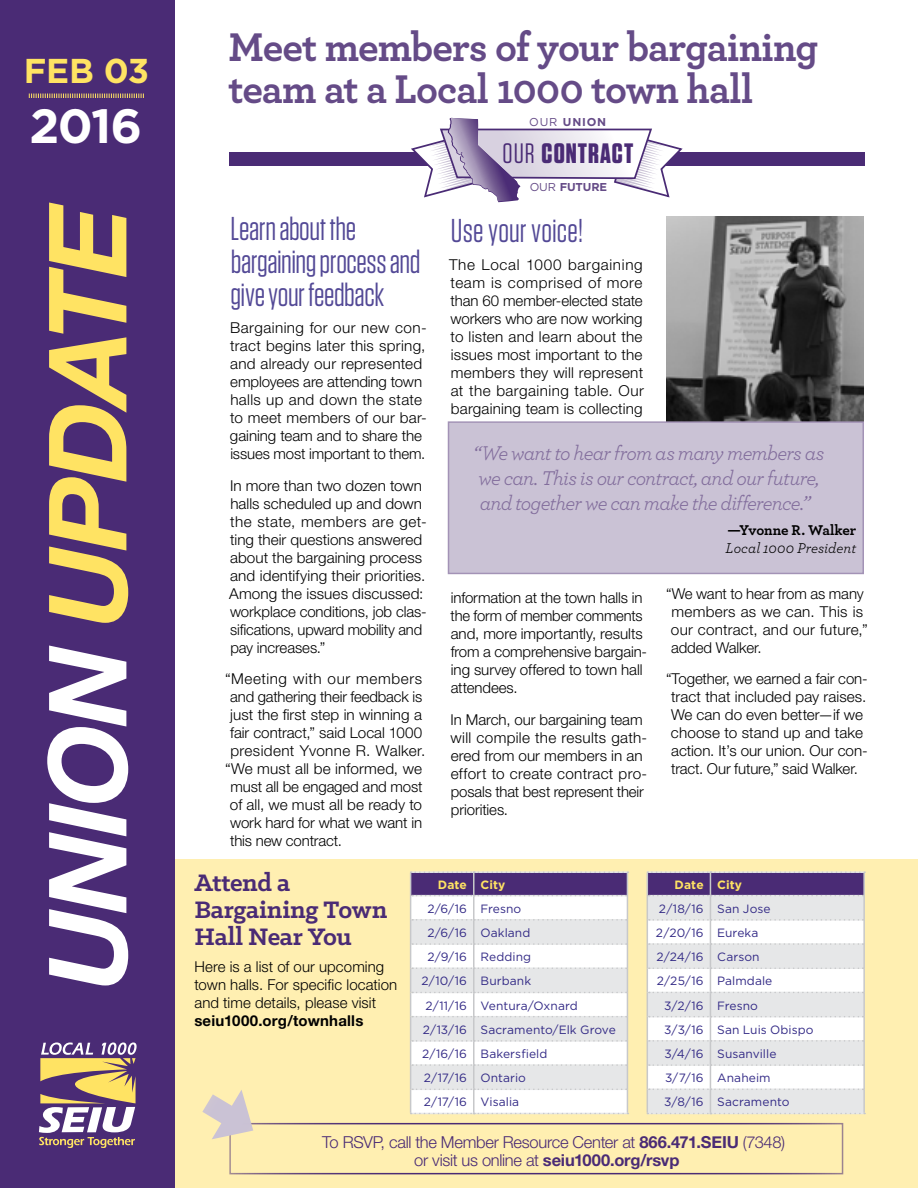
<style>
.page{position:relative;width:918px;height:1188px;background:#fff}
.page>*{position:absolute;margin:0;border:0;box-sizing:border-box;transform-origin:0 0}
.t1{font:700 48px "Gotham";color:#fff}
.t2{font:700 42px/42px "Archer";letter-spacing:-.025em;color:#654b87}
.t3{font:700 34.5px "Gotham";color:#ffe363}
.t4{font:33px/33px "Tungsten";letter-spacing:-.015em;color:#534996}
.t5{font:33px "Tungsten";letter-spacing:.005em;color:#534996}
.t6{font:700 28.05px "Tungsten";letter-spacing:.04em;color:#4a2b75}
.t7{font:700 27px/27px "Klinic Slab";letter-spacing:-.01em;color:#4a2b75}
.t8{font:italic 20.85px/25.3px "Archer";letter-spacing:-.04em;color:#826d9c}
.t9{font:300 16.5px/18px "Helvetica Neue LT Std";letter-spacing:-.02em;color:#4a2b75}
.t10{font:300 15px/18px "Helvetica Neue LT Std";color:#000}
.t11{font:300 15px "Helvetica Neue LT Std";letter-spacing:.025em;color:#000}
.t12{font:300 15px "Helvetica Neue LT Std";letter-spacing:.035em;color:#000}
.t13{font:700 15px "Helvetica Neue LT Std";letter-spacing:.015em;color:#000}
.t14{font:italic 14.85px "Archer";color:#000}
.t15{font:700 14.85px "Archer";letter-spacing:-.01em;color:#000}
.t16{font:12px "Gotham";letter-spacing:.005em;color:#332a86}
.t17{font:700 12px "Gotham";letter-spacing:.005em;color:#ffe363}
.t18{font:700 11.4px "Gotham";letter-spacing:-.01em;color:#654b87}
.s1{font-weight:400}
.s2{font-family:"Helvetica Neue";font-weight:700}
.s3{font-weight:700}
</style>
<div class="page">
<div style="left:0;top:0;width:176px;height:1188px;background:#4a2b75"></div>
<svg style="left:49px;top:202px;width:79px;height:421px"></svg>
<svg style="left:47px;top:646px;width:81px;height:339px"></svg>
<svg style="left:39px;top:1042px;width:98px;height:106px"></svg>
<svg style="left:29px;top:94px;width:115px;height:4px"></svg>
<div style="left:229px;top:152px;width:636px;height:14px;background:#4a2b75"></div>
<img style="left:666px;top:216px;width:198px;height:205px">
<div style="left:448px;top:422px;width:415px;height:151px;background:#cac2d5"></div>
<div style="left:448px;top:421px;width:416px;height:153px;border:1px solid #a393b6"></div>
<div style="left:176px;top:860px;width:742px;height:328px;background:#ffefb1"></div>
<svg style="left:410px;top:871px;width:218px;height:243px;background:#e2e0e7"></svg>
<svg style="left:647px;top:871px;width:218px;height:243px;background:#e0dee5"></svg>
<hr style="left:863px;top:1041px;width:2px;height:24px;background:#c7c8ca">
<div style="left:229px;top:1123px;width:614px;height:51px;border:2px solid #4a2b75"></div>
<svg style="left:202px;top:1090px;width:63px;height:58px"></svg>
<svg style="left:411px;top:118px;width:272px;height:84px"></svg>
<h3 class="t3" style="left:24px;top:50px;width:127px">FEB 03</h3>
<h1 class="t1" style="left:29px;top:98px;width:114px">2016</h1>
<h2 class="t2" style="left:228px;top:23px;width:591px">Meet members of your bargaining team at a Local 1000 town hall</h2>
<h3 class="t4" style="left:231px;top:213px;width:191px">Learn about the bargaining process and give your feedback</h3>
<p class="t10" style="left:230px;top:318px;width:198px">Bargaining for our new con&shy;tract begins later this spring, and already our represented employees are attending town halls up and down the state to meet members of our bar&shy;gaining team and to share the issues most important to them.</p>
<p class="t10" style="left:229px;top:476px;width:199px">In more than two dozen town halls scheduled up and down the state, members are get&shy;ting their questions answered about the bargaining process and identifying their priorities.<br>Among the issues discussed: workplace conditions, job clas&shy;sifications, upward mobility and pay increases.”</p>
<p class="t12" style="left:225px;top:669px;width:199px">“Meeting with our members</p>
<p class="t10" style="left:230px;top:687px;width:193px">and gathering their feedback is</p>
<p class="t10" style="left:230px;top:705px;width:193px">just the first step in winning a</p>
<p class="t10" style="left:230px;top:723px;width:193px">fair contract,” said Local 1000</p>
<p class="t11" style="left:230px;top:741px;width:197px">president Yvonne R. Walker.</p>
<p class="t10" style="left:225px;top:759px;width:199px">“We must all be informed, we</p>
<p class="t10" style="left:230px;top:777px;width:194px">must all be engaged and most</p>
<p class="t10" style="left:230px;top:795px;width:194px">of all, we must all be ready to</p>
<p class="t10" style="left:230px;top:813px;width:194px">work hard for what we want in</p>
<p class="t10" style="left:230px;top:831px;width:113px">this new contract.</p>
<p class="t18" style="left:529px;top:115px;width:79px"><span class="s1">OUR</span> UNION</p>
<h3 class="t6" style="left:502px;top:138px;width:132px"><span class="s1">OUR</span> CONTRACT</h3>
<p class="t18" style="left:530px;top:180px;width:79px"><span class="s1">OUR</span> FUTURE</p>
<h3 class="t5" style="left:451px;top:214px;width:134px">Use your voice!</h3>
<p class="t10" style="left:449px;top:255px;width:196px;text-align:justify">The Local 1000 bargaining team is comprised of more than 60 member-elected state workers who are now working to listen and learn about the issues most important to the members they will represent at the bargaining table. Our bargaining team is collecting</p>
<h3 class="t8" style="left:473px;top:439px;width:353px">“We want to hear from as many members as we can. This is our contract, and our future, and together we can make the difference.”</h3>
<p class="t15" style="left:728px;top:518px;width:130px">—Yvonne R. Walker</p>
<p class="t14" style="left:726px;top:537px;width:132px">Local 1000 President</p>
<p class="t10" style="left:451px;top:588px;width:198px">information at the town halls in the form of member comments and, more importantly, results from a comprehensive bargain&shy;ing survey offered to town hall attendees.</p>
<p class="t10" style="left:451px;top:710px;width:198px">In March, our bargaining team will compile the results gath&shy;ered from our members in an effort to create contract pro&shy;posals that best represent their priorities.</p>
<p class="t10" style="left:671px;top:584px;width:198px;text-indent:-5px">“We want to hear from as many members as we can. This is our contract, and our future,” added Walker.</p>
<p class="t10" style="left:666px;top:669px;width:203px;text-align:center">“Together, we earned a fair con&shy;tract that included pay raises.<br>We can do even better—if we choose to stand up and take action. It’s our union. Our con&shy;tract. Our future,” said Walker.</p>
<h3 class="t7" style="left:194px;top:868px;width:195px">Attend a<br>Bargaining Town<br>Hall Near You</h3>
<p class="t10" style="left:194px;top:957px;width:204px">Here is a list of our upcoming town halls. For specific location and time details, please visit</p>
<p class="t13" style="left:194px;top:1011px;width:171px">seiu1000.org/townhalls</p>
<p class="t17" style="left:675px;top:878px;width:69px">Date City</p>
<p class="t16" style="left:659px;top:902px;width:113px">2/18/16 San Jose</p>
<p class="t16" style="left:656px;top:926px;width:104px">2/20/16 Eureka</p>
<p class="t16" style="left:656px;top:950px;width:105px">2/24/16 Carson</p>
<p class="t16" style="left:657px;top:974px;width:117px">2/25/16 Palmdale</p>
<p class="t16" style="left:664px;top:999px;width:95px">3/2/16 Fresno</p>
<p class="t16" style="left:664px;top:1023px;width:151px">3/3/16 San Luis Obispo</p>
<p class="t16" style="left:665px;top:1047px;width:113px">3/4/16 Susanville</p>
<p class="t16" style="left:665px;top:1071px;width:107px">3/7/16 Anaheim</p>
<p class="t16" style="left:664px;top:1096px;width:127px">3/8/16 Sacramento</p>
<p class="t9" style="left:414px;top:1132px;width:372px;text-indent:-92px">To RSVP, call the Member Resource Center at <span class="s2">866.471.SEIU</span> (7348) or visit us online at <span class="s3">seiu1000.org/rsvp</span></p>
<p class="t17" style="left:438px;top:878px;width:69px">Date City</p>
<p class="t16" style="left:427px;top:902px;width:95px">2/6/16 Fresno</p>
<p class="t16" style="left:427px;top:926px;width:105px">2/6/16 Oakland</p>
<p class="t16" style="left:427px;top:950px;width:105px">2/9/16 Redding</p>
<p class="t16" style="left:422px;top:974px;width:111px">2/10/16 Burbank</p>
<p class="t16" style="left:426px;top:999px;width:154px">2/11/16 Ventura/Oxnard</p>
<p class="t16" style="left:423px;top:1023px;width:195px">2/13/16 Sacramento/Elk Grove</p>
<p class="t16" style="left:422px;top:1047px;width:127px">2/16/16 Bakersfield</p>
<p class="t16" style="left:424px;top:1071px;width:104px">2/17/16 Ontario</p>
<p class="t16" style="left:424px;top:1096px;width:97px">2/17/16 Visalia</p>
</div>
